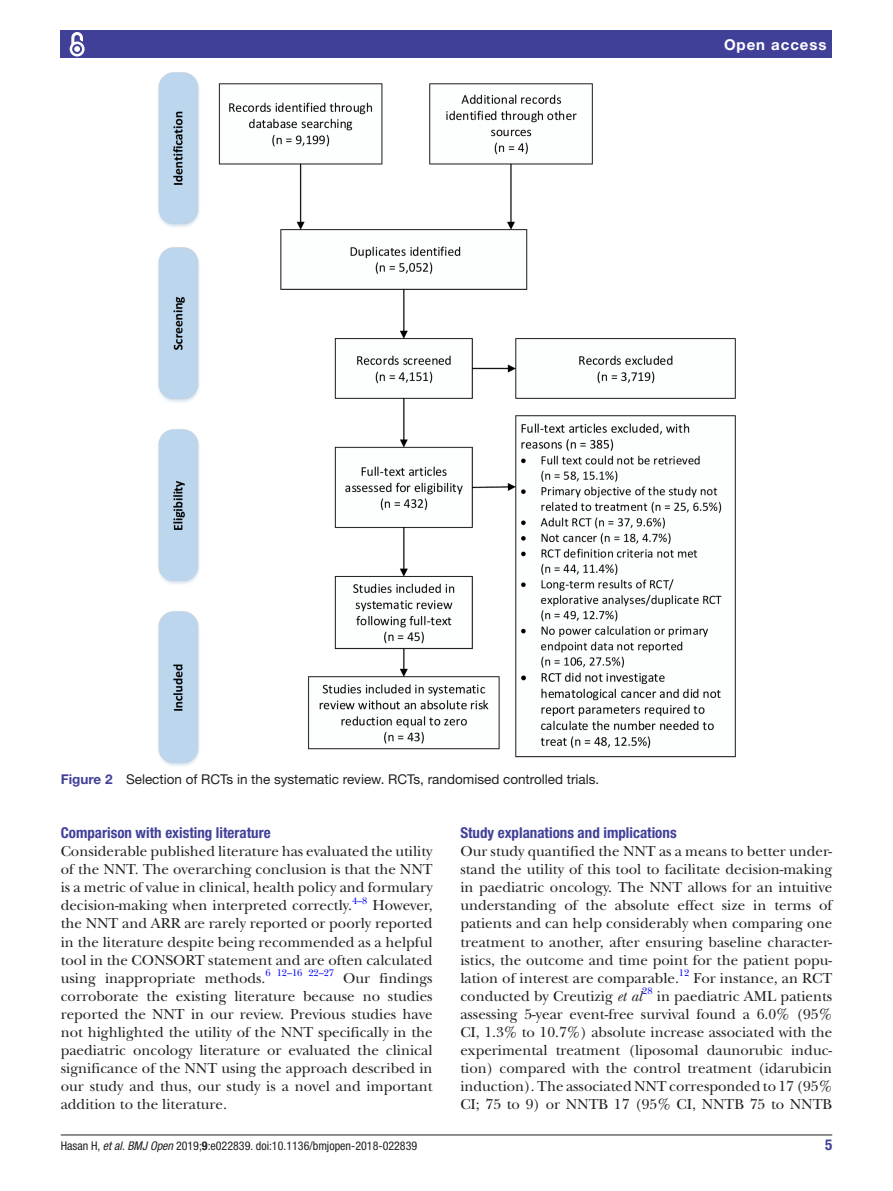
<style>
.page{position:relative;width:893px;height:1191px;background:#fff}
.page>*{position:absolute;margin:0;border:0;box-sizing:border-box;transform-origin:0 0}
.t1{font:15px/18px "New Baskerville";color:#231f20;text-align:justify}
.t2{font:700 condensed 15px "Helvetica Neue LT Std";color:#414099}
.t3{font:700 15px "Helvetica Neue LT Std";letter-spacing:.065em;color:#fff}
.t4{font:13.5px "Helvetica Neue LT Std";color:#231f20}
.t5{font:condensed 12px "Helvetica Neue LT Std";color:#231f20}
.t6{font:9.9px "New Baskerville";color:#00f}
.s1{font-weight:700;color:#414099}
.s2{font-style:italic}
.s3{font-weight:700}
</style>
<div class="page">
<hr style="left:61px;top:1134px;width:771px;height:1px;background:#231f20">
<div style="left:61px;top:31px;width:771px;height:27px;background:#414099"></div>
<svg style="left:69px;top:32px;width:16px;height:25px"></svg>
<img style="left:158px;top:73px;width:578px;height:693px">
<p class="t3" style="left:724px;top:35px;width:104px">Open access</p>
<p class="t4" style="left:61px;top:771px;width:540px"><span class="s1">Figure 2</span> Selection of RCTs in the systematic review. RCTs, randomised controlled trials.</p>
<p class="t2" style="left:61px;top:823px;width:211px">Comparison with existing literature</p>
<p class="t1" style="left:61px;top:842px;width:373px">Considerable published literature has evaluated the utility of the NNT. The overarching conclusion is that the NNT is a metric of value in clinical, health policy and formulary decision-making when interpreted correctly.</p>
<p class="t6" style="left:352px;top:894px;width:17px">4–8</p>
<p class="t1" style="left:61px;top:896px;width:373px;text-indent:312px">However, the NNT and ARR are rarely reported or poorly reported in the literature despite being recommended as a helpful tool in the CONSORT statement and are often calculated using inappropriate methods.</p>
<p class="t6" style="left:265px;top:967px;width:70px">6 12–16 22–27</p>
<p class="t1" style="left:61px;top:969px;width:373px;text-indent:283px">Our findings corroborate the existing literature because no studies reported the NNT in our review. Previous studies have not highlighted the utility of the NNT specifically in the paediatric oncology literature or evaluated the clinical significance of the NNT using the approach described in our study and thus, our study is a novel and important addition to the literature.</p>
<p class="t2" style="left:460px;top:823px;width:218px">Study explanations and implications</p>
<p class="t1" style="left:460px;top:842px;width:373px">Our study quantified the NNT as a means to better under&shy;stand the utility of this tool to facilitate decision-making in paediatric oncology. The NNT allows for an intuitive understanding of the absolute effect size in terms of patients and can help considerably when comparing one treatment to another, after ensuring baseline character&shy;istics, the outcome and time point for the patient popu&shy;lation of interest are comparable.</p>
<p class="t6" style="left:679px;top:967px;width:12px">12</p>
<p class="t1" style="left:460px;top:969px;width:373px;text-indent:233px">For instance, an RCT conducted by Creutizig <span class="s2">et al</span><sup>28</sup> in paediatric AML patients assessing 5-year event-free survival found a 6.0% (95% CI, 1.3% to 10.7%) absolute increase associated with the experimental treatment (liposomal daunorubic induc&shy;tion) compared with the control treatment (idarubicin induction). The associated NNT corresponded to 17 (95% CI; 75 to 9) or NNTB 17 (95% CI, NNTB 75 to NNTB</p>
<p class="t5" style="left:61px;top:1138px;width:358px">Hasan H, <span class="s2">et al</span>. <span class="s2">BMJ Open</span> 2019;<span class="s3">9</span>:e022839. doi:10.1136/bmjopen-2018-022839</p>
<p class="t2" style="left:825px;top:1135px;width:9px">5</p>
</div>
